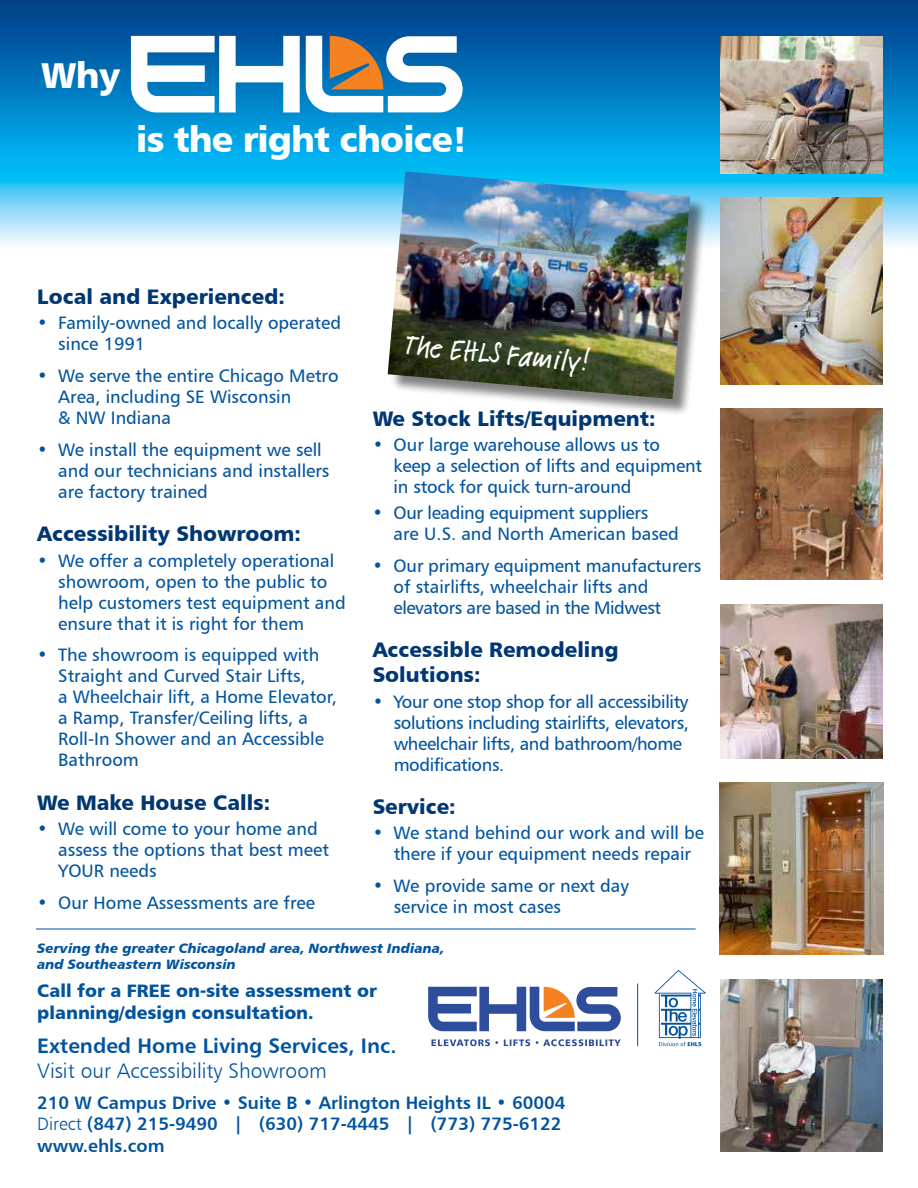
<style>
.page{position:relative;width:918px;height:1188px;background:#fff}
.page>*{position:absolute;margin:0;border:0;box-sizing:border-box;transform-origin:0 0}
.t1{font:36px "Humanist 777 BT Black B";letter-spacing:-.025em;color:#fff}
.t2{font:500 30.15px "Linotype Feltpen";color:#fff}
.t3{font:21px/25.2px "Humanist 777 BT Black B";color:#003773}
.t4{font:21px "Humanist 777 BT Bold B";color:#00539f}
.t5{font:21px "Humanist 777 BT Light B";color:#00539f}
.t6{font:18px/21px "Humanist 777 BT Roman B";color:#00539f}
.t7{font:18px/21px "Humanist 777 BT Roman B";letter-spacing:-.02em;color:#00539f}
.t8{font:18px/21.6px "Humanist 777 BT Bold B";color:#00539f}
.t9{font:18px/21.6px "Humanist 777 BT Black B";color:#00539f}
.t10{font:13.5px/16.2px "Humanist 777 BT Black Italic B";color:#00539f}
.s1{font-family:"Humanist 777 BT Light B"}
</style>
<div class="page">
<svg style="left:0;top:0;width:918px;height:248px;background:#1f91cc"></svg>
<svg style="left:131px;top:36px;width:169px;height:76px"></svg>
<svg style="left:306px;top:36px;width:157px;height:76px"></svg>
<div style="left:390px;top:174px;width:318px;height:243px;background:#000;opacity:.5"></div>
<img style="left:388px;top:171px;width:302px;height:228px">
<img style="left:721px;top:36px;width:161px;height:137px">
<img style="left:720px;top:409px;width:163px;height:171px">
<img style="left:720px;top:604px;width:163px;height:154px">
<img style="left:720px;top:979px;width:163px;height:173px">
<img style="left:719px;top:783px;width:165px;height:172px">
<img style="left:721px;top:198px;width:161px;height:186px">
<hr style="left:36px;top:929px;width:660px;height:1px;background:#00539f">
<svg style="left:655px;top:970px;width:51px;height:76px"></svg>
<svg style="left:431px;top:1039px;width:190px;height:7px"></svg>
<svg style="left:428px;top:987px;width:193px;height:44px"></svg>
<hr style="left:637px;top:984px;width:1px;height:62px;background:#00539f">
<h1 class="t1" style="left:41px;top:61px;width:81px">Why</h1>
<h1 class="t1" style="left:136px;top:124px;width:333px">is the right choice!</h1>
<p class="t3" style="left:37px;top:286px;width:249px">Local and Experienced:</p>
<p class="t6" style="left:58px;top:314px;width:284px;text-indent:-21px">• Family-owned and locally operated since 1991</p>
<p class="t6" style="left:58px;top:367px;width:282px;text-indent:-21px">• We serve the entire Chicago Metro<br>Area, including SE Wisconsin<br>&amp; NW Indiana</p>
<p class="t6" style="left:58px;top:441px;width:273px;text-indent:-21px">• We install the equipment we sell and our technicians and installers are factory trained</p>
<p class="t3" style="left:37px;top:523px;width:265px">Accessibility Showroom:</p>
<p class="t6" style="left:58px;top:551px;width:289px;text-indent:-21px">• We offer a completely operational showroom, open to the public to help customers test equipment and ensure that it is right for them</p>
<p class="t6" style="left:58px;top:646px;width:280px;text-indent:-21px">• The showroom is equipped with<br>Straight and Curved Stair Lifts,<br>a Wheelchair lift, a Home Elevator, a Ramp, Transfer/Ceiling lifts, a<br>Roll-In Shower and an Accessible<br>Bathroom</p>
<p class="t3" style="left:37px;top:791px;width:234px">We Make House Calls:</p>
<p class="t6" style="left:58px;top:820px;width:272px;text-indent:-21px">• We will come to your home and assess the options that best meet<br>YOUR needs</p>
<p class="t6" style="left:37px;top:894px;width:279px">• Our Home Assessments are free</p>
<h2 class="t2" style="left:406px;top:331px;width:187px;rotate:5deg">The EHLS Family!</h2>
<p class="t3" style="left:373px;top:408px;width:285px">We Stock Lifts/Equipment:</p>
<p class="t6" style="left:394px;top:436px;width:310px;text-indent:-21px">• Our large warehouse allows us to keep a selection of lifts and equipment in stock for quick turn-around</p>
<p class="t7" style="left:394px;top:504px;width:287px;text-indent:-21px">• Our leading equipment suppliers<br>are U.S. and North American based</p>
<p class="t6" style="left:394px;top:556px;width:309px;text-indent:-21px">• Our primary equipment manufacturers of stairlifts, wheelchair lifts and elevators are based in the Midwest</p>
<p class="t3" style="left:373px;top:639px;width:247px">Accessible Remodeling<br>Solutions:</p>
<p class="t7" style="left:394px;top:692px;width:297px;text-indent:-21px"><span class="s1">•</span> Your one stop shop for all accessibility solutions including stairlifts, elevators, wheelchair lifts, and bathroom/home modifications.</p>
<p class="t3" style="left:373px;top:796px;width:85px">Service:</p>
<p class="t6" style="left:373px;top:824px;width:333px;text-align:center">• We stand behind our work and will be there if your equipment needs repair</p>
<p class="t6" style="left:394px;top:877px;width:237px;text-indent:-21px">• We provide same or next day service in most cases</p>
<p class="t10" style="left:37px;top:941px;width:408px">Serving the greater Chicagoland area, Northwest Indiana, and Southeastern Wisconsin</p>
<p class="t9" style="left:37px;top:982px;width:341px">Call for a FREE on-site assessment or planning/design consultation.</p>
<p class="t4" style="left:37px;top:1037px;width:361px">Extended Home Living Services, Inc.</p>
<p class="t5" style="left:37px;top:1063px;width:291px">Visit our Accessibility Showroom</p>
<p class="t8" style="left:37px;top:1093px;width:530px">210 W Campus Drive • Suite B • Arlington Heights IL • 60004<br><span class="s1">Direct</span> (847) 215-9490 | (630) 717-4445 | (773) 775-6122 www.ehls.com</p>
</div>
